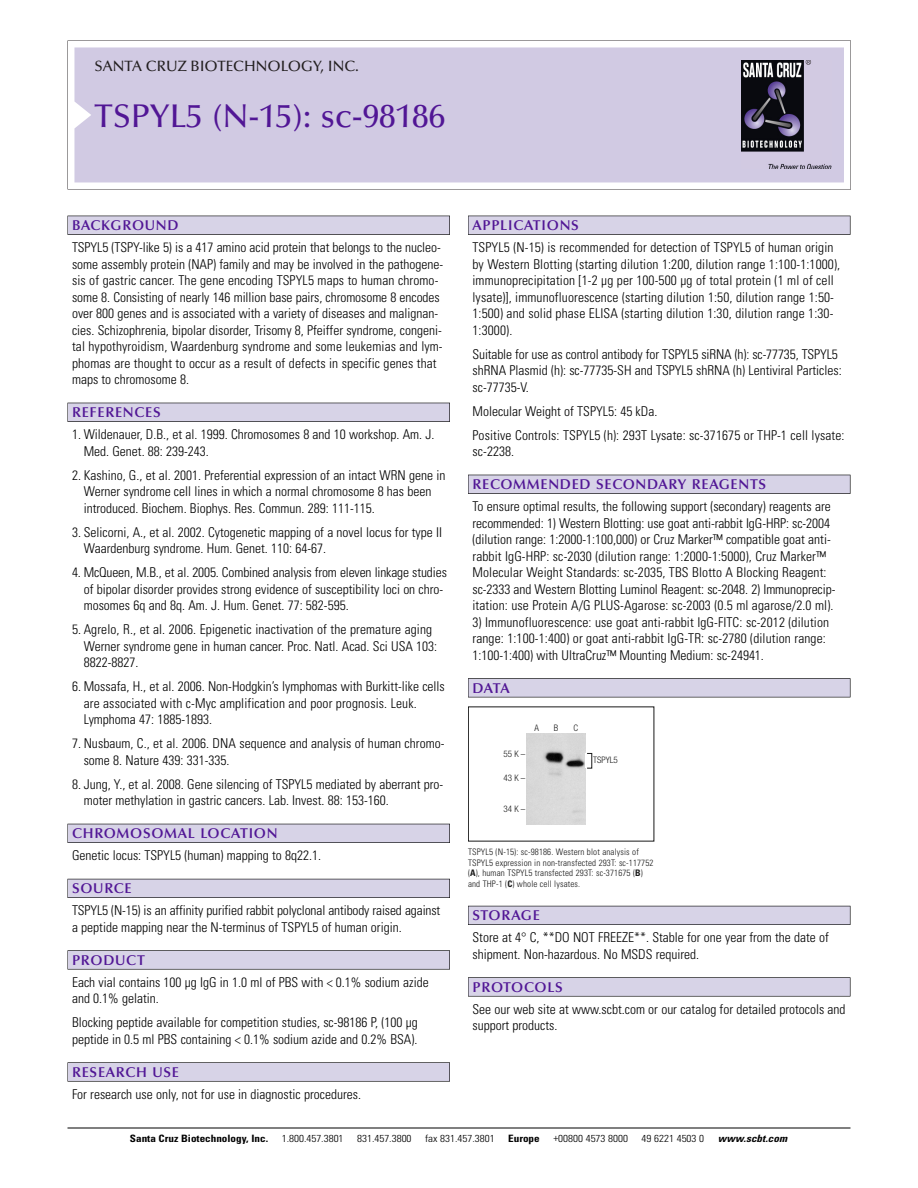
<style>
.page{position:relative;width:918px;height:1188px;background:#fff}
.page>*{position:absolute;margin:0;border:0;box-sizing:border-box;transform-origin:0 0}
.t1{font:500 33px "Optima";color:#511695}
.t2{font:500 15px "Optima";color:#231f20}
.t3{font:600 14.25px "Optima";letter-spacing:.05em;color:#511695}
.t4{font:300 condensed 13.5px/16.5px "Univers";color:#000}
.t5{font:300 condensed 10.2px "Univers";color:#000;scale:1.1 1}
.t6{font:700 condensed 10.2px "Univers";color:#000;scale:1.1 1}
.t7{font:italic 700 condensed 10.2px "Univers";letter-spacing:.005em;color:#000;scale:1.1 1}
.t8{font:9px/10.5px "Univers Condensed Light+COLYVO";letter-spacing:.015em;color:#191919}
.t9{font:9px "Helvetica Neue Light Cond+IABJGQ";color:#191919}
.s1{font-family:"Univers Condensed Bold+WZJENC"}
</style>
<div class="page">
<svg style="left:68px;top:40px;width:783px;height:149px"></svg>
<div style="left:74px;top:47px;width:770px;height:135px;background:#d1cae3"></div>
<img style="left:741px;top:60px;width:90px;height:108px">
<div style="left:68px;top:216px;width:382px;height:19px;background:#525155"></div>
<div style="left:68px;top:216px;width:381px;height:18px;background:#d7d3e7"></div>
<div style="left:68px;top:403px;width:382px;height:19px;background:#515055"></div>
<div style="left:68px;top:403px;width:381px;height:18px;background:#d7d3e7"></div>
<div style="left:68px;top:824px;width:382px;height:19px;background:#525158"></div>
<div style="left:68px;top:824px;width:381px;height:18px;background:#d7d3e7"></div>
<div style="left:68px;top:879px;width:382px;height:19px;background:#54535a"></div>
<div style="left:68px;top:879px;width:381px;height:18px;background:#d7d3e7"></div>
<svg style="left:68px;top:950px;width:382px;height:20px"></svg>
<div style="left:68px;top:951px;width:381px;height:18px;background:#d7d3e7"></div>
<div style="left:68px;top:1062px;width:382px;height:20px;background:#626263"></div>
<div style="left:68px;top:1063px;width:381px;height:18px;background:#d7d3e7"></div>
<div style="left:468px;top:216px;width:382px;height:19px;background:#525155"></div>
<div style="left:468px;top:216px;width:382px;height:18px;background:#d7d3e7"></div>
<div style="left:468px;top:475px;width:382px;height:19px;background:#515055"></div>
<div style="left:468px;top:475px;width:382px;height:18px;background:#d7d3e7"></div>
<div style="left:468px;top:678px;width:382px;height:19px;background:#545357"></div>
<div style="left:468px;top:679px;width:382px;height:18px;background:#d7d3e7"></div>
<div style="left:468px;top:906px;width:382px;height:19px;background:#54535a"></div>
<div style="left:468px;top:906px;width:382px;height:18px;background:#d7d3e7"></div>
<svg style="left:468px;top:977px;width:382px;height:20px"></svg>
<div style="left:468px;top:978px;width:382px;height:18px;background:#d7d3e7"></div>
<hr style="left:68px;top:1128px;width:782px;height:1px;background:#000">
<img style="left:526px;top:734px;width:59px;height:90px">
<p class="t2" style="left:94px;top:61px;width:266px">SANTA CRUZ BIOTECHNOLOGY, INC.</p>
<h1 class="t1" style="left:94px;top:103px;width:352px">TSPYL5 (N-15): sc-98186</h1>
<p class="t3" style="left:72px;top:219px;width:108px">BACKGROUND</p>
<p class="t4" style="left:72px;top:240px;width:373px">TSPYL5 (TSPY-like 5) is a 417 amino acid protein that belongs to the nucleo&shy;some assembly protein (NAP) family and may be involved in the pathogene&shy;sis of gastric cancer. The gene encoding TSPYL5 maps to human chromo&shy;some 8. Consisting of nearly 146 million base pairs, chromosome 8 encodes over 800 genes and is associated with a variety of diseases and malignan&shy;cies. Schizophrenia, bipolar disorder, Trisomy 8, Pfeiffer syndrome, congeni&shy;tal hypothyroidism, Waardenburg syndrome and some leukemias and lym&shy;phomas are thought to occur as a result of defects in specific genes that maps to chromosome 8.</p>
<p class="t3" style="left:72px;top:407px;width:90px">REFERENCES</p>
<p class="t4" style="left:84px;top:427px;width:352px;text-indent:-12px">1. Wildenauer, D.B., et al. 1999. Chromosomes 8 and 10 workshop. Am. J.<br>Med. Genet. 88: 239-243.</p>
<p class="t4" style="left:84px;top:468px;width:363px;text-indent:-12px">2. Kashino, G., et al. 2001. Preferential expression of an intact WRN gene in<br>Werner syndrome cell lines in which a normal chromosome 8 has been introduced. Biochem. Biophys. Res. Commun. 289: 111-115.</p>
<p class="t4" style="left:84px;top:525px;width:360px;text-indent:-12px">3. Selicorni, A., et al. 2002. Cytogenetic mapping of a novel locus for type II<br>Waardenburg syndrome. Hum. Genet. 110: 64-67.</p>
<p class="t4" style="left:84px;top:565px;width:365px;text-indent:-12px">4. McQueen, M.B., et al. 2005. Combined analysis from eleven linkage studies of bipolar disorder provides strong evidence of susceptibility loci on chro&shy;mosomes 6q and 8q. Am. J. Hum. Genet. 77: 582-595.</p>
<p class="t4" style="left:84px;top:622px;width:355px;text-indent:-12px">5. Agrelo, R., et al. 2006. Epigenetic inactivation of the premature aging<br>Werner syndrome gene in human cancer. Proc. Natl. Acad. Sci USA 103:<br>8822-8827.</p>
<p class="t4" style="left:84px;top:679px;width:363px;text-indent:-12px">6. Mossafa, H., et al. 2006. Non-Hodgkin’s lymphomas with Burkitt-like cells are associated with c-Myc amplification and poor prognosis. Leuk.<br>Lymphoma 47: 1885-1893.</p>
<p class="t4" style="left:84px;top:736px;width:363px;text-indent:-12px">7. Nusbaum, C., et al. 2006. DNA sequence and analysis of human chromo&shy;some 8. Nature 439: 331-335.</p>
<p class="t4" style="left:84px;top:777px;width:361px;text-indent:-12px">8. Jung, Y., et al. 2008. Gene silencing of TSPYL5 mediated by aberrant pro&shy;moter methylation in gastric cancers. Lab. Invest. 88: 153-160.</p>
<p class="t3" style="left:72px;top:828px;width:207px">CHROMOSOMAL LOCATION</p>
<p class="t4" style="left:72px;top:848px;width:251px">Genetic locus: TSPYL5 (human) mapping to 8q22.1.</p>
<p class="t3" style="left:72px;top:883px;width:61px">SOURCE</p>
<p class="t4" style="left:72px;top:903px;width:370px">TSPYL5 (N-15) is an affinity purified rabbit polyclonal antibody raised against a peptide mapping near the N-terminus of TSPYL5 of human origin.</p>
<p class="t3" style="left:72px;top:954px;width:74px">PRODUCT</p>
<p class="t4" style="left:72px;top:975px;width:358px">Each vial contains 100 µg IgG in 1.0 ml of PBS with &lt; 0.1% sodium azide and 0.1% gelatin.</p>
<p class="t4" style="left:72px;top:1015px;width:347px">Blocking peptide available for competition studies, sc-98186 P, (100 µg peptide in 0.5 ml PBS containing &lt; 0.1% sodium azide and 0.2% BSA).</p>
<p class="t3" style="left:72px;top:1066px;width:109px">RESEARCH USE</p>
<p class="t4" style="left:72px;top:1087px;width:290px">For research use only, not for use in diagnostic procedures.</p>
<p class="t3" style="left:473px;top:219px;width:108px">APPLICATIONS</p>
<p class="t4" style="left:473px;top:240px;width:369px">TSPYL5 (N-15) is recommended for detection of TSPYL5 of human origin by Western Blotting (starting dilution 1:200, dilution range 1:100-1:1000), immunoprecipitation [1-2 µg per 100-500 µg of total protein (1 ml of cell lysate)], immunofluorescence (starting dilution 1:50, dilution range 1:50- 1:500) and solid phase ELISA (starting dilution 1:30, dilution range 1:30- 1:3000).</p>
<p class="t4" style="left:473px;top:347px;width:371px">Suitable for use as control antibody for TSPYL5 siRNA (h): sc-77735, TSPYL5 shRNA Plasmid (h): sc-77735-SH and TSPYL5 shRNA (h) Lentiviral Particles: sc-77735-V.</p>
<p class="t4" style="left:473px;top:400px;width:374px;line-height:24px">Molecular Weight of TSPYL5: 45 kDa.<br>Positive Controls: TSPYL5 (h): 293T Lysate: sc-371675 or THP-1 cell lysate:</p>
<p class="t4" style="left:473px;top:444px;width:43px">sc-2238.</p>
<p class="t3" style="left:473px;top:479px;width:295px">RECOMMENDED SECONDARY REAGENTS</p>
<p class="t4" style="left:473px;top:499px;width:364px">To ensure optimal results, the following support (secondary) reagents are recommended: 1) Western Blotting: use goat anti-rabbit IgG-HRP: sc-2004 (dilution range: 1:2000-1:100,000) or Cruz Marker™ compatible goat anti&shy;rabbit IgG-HRP: sc-2030 (dilution range: 1:2000-1:5000), Cruz Marker™ Molecular Weight Standards: sc-2035, TBS Blotto A Blocking Reagent: sc-2333 and Western Blotting Luminol Reagent: sc-2048. 2) Immunoprecip&shy;itation: use Protein A/G PLUS-Agarose: sc-2003 (0.5 ml agarose/2.0 ml).</p>
<p class="t4" style="left:473px;top:615px;width:358px">3) Immunofluorescence: use goat anti-rabbit IgG-FITC: sc-2012 (dilution range: 1:100-1:400) or goat anti-rabbit IgG-TR: sc-2780 (dilution range:<br>1:100-1:400) with UltraCruz™ Mounting Medium: sc-24941.</p>
<p class="t3" style="left:473px;top:682px;width:39px">DATA</p>
<p class="t9" style="left:504px;top:750px;width:23px">55K–</p>
<p class="t9" style="left:504px;top:774px;width:23px">43K–</p>
<p class="t9" style="left:504px;top:806px;width:23px">34K–</p>
<p class="t9" style="left:535px;top:724px;width:6px">A</p>
<p class="t9" style="left:554px;top:724px;width:6px">B</p>
<p class="t9" style="left:573px;top:724px;width:6px">C</p>
<p class="t9" style="left:593px;top:757px;width:26px">TSPYL5</p>
<p class="t8" style="left:468px;top:848px;width:187px">TSPYL5 (N-15): sc-98186. Western blot analysis of TSPYL5 expression in non-transfected 293T: sc-117752 (<span class="s1">A</span>), human TSPYL5 transfected 293T: sc-371675 (<span class="s1">B</span>) and THP-1 (<span class="s1">C</span>) whole cell lysates.</p>
<p class="t3" style="left:473px;top:910px;width:69px">STORAGE</p>
<p class="t4" style="left:473px;top:930px;width:358px">Store at 4° C, **DO NOT FREEZE**. Stable for one year from the date of shipment. Non-hazardous. No MSDS required.</p>
<p class="t3" style="left:473px;top:981px;width:92px">PROTOCOLS</p>
<p class="t4" style="left:473px;top:1002px;width:375px">See our web site at www.scbt.com or our catalog for detailed protocols and support products.</p>
<p class="t6" style="left:130px;top:1135px;width:127px">Santa Cruz Biotechnology, Inc.</p>
<p class="t5" style="left:282px;top:1135px;width:58px">1.800.457.3801</p>
<p class="t5" style="left:357px;top:1135px;width:51px">831.457.3800</p>
<p class="t5" style="left:425px;top:1135px;width:65px">fax 831.457.3801</p>
<p class="t6" style="left:508px;top:1135px;width:30px">Europe</p>
<p class="t5" style="left:553px;top:1135px;width:69px">+00800 4573 8000</p>
<p class="t5" style="left:642px;top:1135px;width:58px">49 6221 4503 0</p>
<p class="t7" style="left:718px;top:1135px;width:64px">www.scbt.com</p>
</div>
